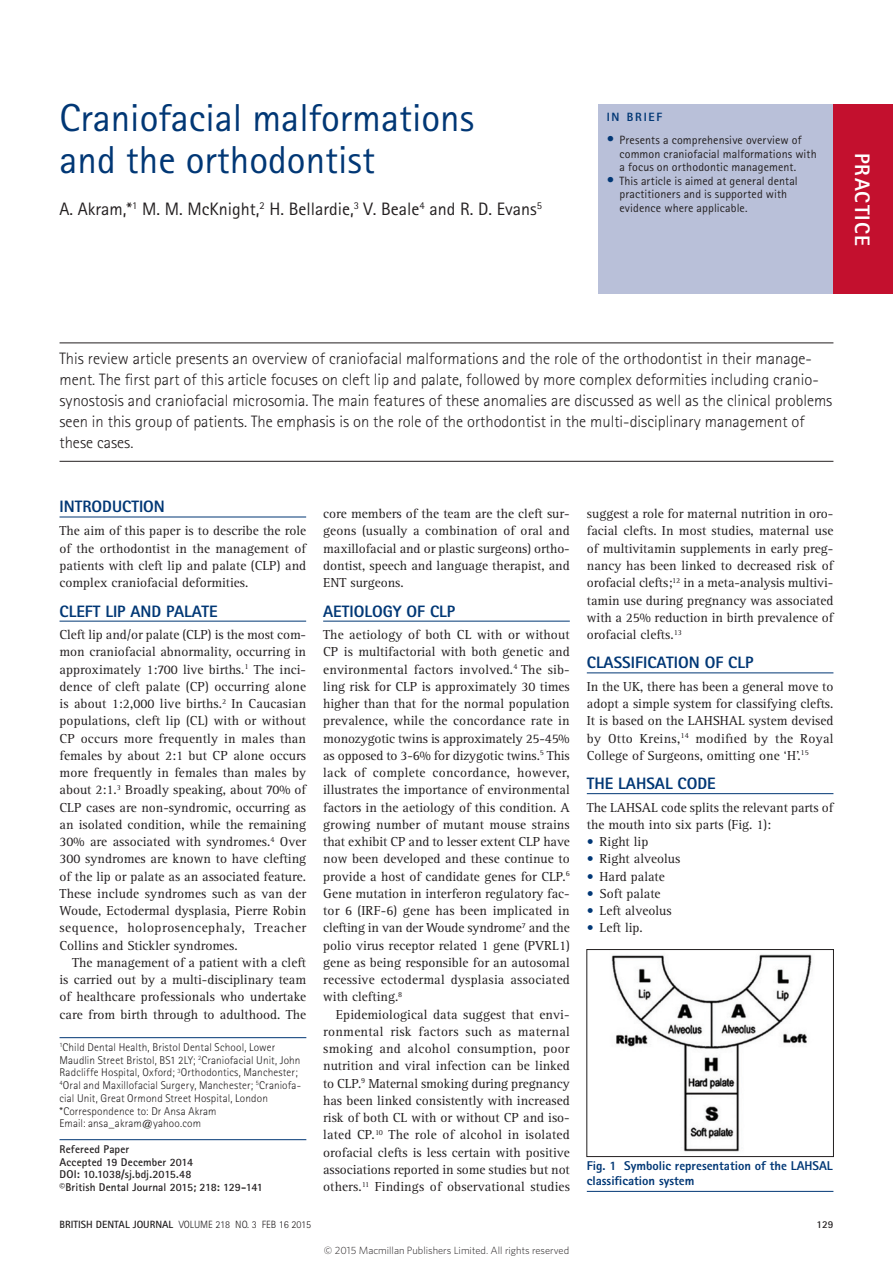
<style>
.page{position:relative;width:893px;height:1263px;background:#fff}
.page>*{position:absolute;margin:0;border:0;box-sizing:border-box;transform-origin:0 0}
.t1{font:39px/42px "Rotis Sans Serif Std";color:#013775}
.t2{font:800 21px "Rotis Sans Serif Std";letter-spacing:.055em;color:#fff}
.t3{font:18px "Rotis Sans Serif Std";color:#231f20}
.t4{font:16.5px/21px "Rotis Sans Serif Std Light 2";color:#231f20}
.t5{font:800 16.5px "Rotis Sans Serif Std";color:#013775}
.t6{font:13.5px/17.2px "Rotis Serif Std";color:#231f20;text-align:justify}
.t7{font:800 12.75px/15px "Rotis Sans Serif Std";color:#013775}
.t8{font:12px/13.5px "Rotis Sans Serif Std";letter-spacing:.01em;color:#231f20}
.t9{font:800 12px "Rotis Sans Serif Std";letter-spacing:.15em;color:#013775}
.t10{font:11.25px/12.8px "Rotis Sans Serif Std Light 2";letter-spacing:.01em;color:#231f20}
.t11{font:11.25px/12.8px "Rotis Sans Serif Std Bold 2";letter-spacing:.01em;color:#231f20}
.t12{font:300 10.5px "Whitney";color:#231f20}
.t13{font:300 10.5px "Rotis Sans Serif Std";color:#231f20}
.t14{font:10.5px "Rotis Sans Serif Std Bold 2";color:#231f20}
.s1{font-size:15px;color:#013775}
.s2{font-weight:700}
.s3{color:#013775}
</style>
<div class="page">
<hr style="left:323px;top:621px;width:247px;height:1px;background:#013775">
<hr style="left:60px;top:517px;width:246px;height:1px;background:#013775">
<hr style="left:60px;top:621px;width:246px;height:1px;background:#013775">
<hr style="left:60px;top:343px;width:773px;height:1px;background:#231f20">
<hr style="left:60px;top:461px;width:773px;height:1px;background:#231f20">
<hr style="left:587px;top:672px;width:246px;height:1px;background:#013775">
<hr style="left:587px;top:793px;width:246px;height:1px;background:#013775">
<div style="left:598px;top:104px;width:295px;height:190px;background:#b9c0d9"></div>
<div style="left:833px;top:104px;width:60px;height:190px;background:#c3102e"></div>
<hr style="left:60px;top:1037px;width:246px;height:1px;background:#013775">
<hr style="left:60px;top:1139px;width:246px;height:1px;background:#013775">
<img style="left:611px;top:954px;width:201px;height:198px">
<div style="left:587px;top:949px;width:247px;height:208px;border:1px solid #231f20"></div>
<hr style="left:587px;top:1191px;width:246px;height:1px;background:#013775">
<h1 class="t1" style="left:60px;top:97px;width:416px">Craniofacial malformations and the orthodontist</h1>
<h3 class="t3" style="left:60px;top:199px;width:484px">A. Akram,*<sup>1</sup> M. M. McKnight,<sup>2</sup> H. Bellardie,<sup>3</sup> V. Beale<sup>4</sup> and R. D. Evans<sup>5</sup></h3>
<p class="t9" style="left:607px;top:109px;width:57px">IN BRIEF</p>
<p class="t8" style="left:619px;top:133px;width:199px;text-indent:-13px"><span class="s1">•</span> Presents a comprehensive overview of common craniofacial malformations with a focus on orthodontic management.</p>
<p class="t8" style="left:619px;top:174px;width:180px;text-indent:-13px"><span class="s1">•</span> This article is aimed at general dental practitioners and is supported with evidence where applicable.</p>
<h2 class="t2" style="left:876px;top:153px;width:95px;rotate:90deg">PRACTICE</h2>
<p class="t4" style="left:60px;top:348px;width:774px">This review article presents an overview of craniofacial malformations and the role of the orthodontist in their manage&shy;ment. The first part of this article focuses on cleft lip and palate, followed by more complex deformities including cranio&shy;synostosis and craniofacial microsomia. The main features of these anomalies are discussed as well as the clinical problems seen in this group of patients. The emphasis is on the role of the orthodontist in the multi-disciplinary management of these cases.</p>
<p class="t5" style="left:60px;top:496px;width:107px">INTRODUCTION</p>
<p class="t6" style="left:60px;top:523px;width:248px">The aim of this paper is to describe the role of the orthodontist in the management of patients with cleft lip and palate (CLP) and complex craniofacial deformities.</p>
<p class="t5" style="left:60px;top:600px;width:160px">CLEFT LIP AND PALATE</p>
<p class="t6" style="left:60px;top:626px;width:248px">Cleft lip and/or palate (CLP) is the most com&shy;mon craniofacial abnormality, occurring in approximately 1:700 live births.<sup>1</sup> The inci&shy;dence of cleft palate (CP) occurring alone is about 1:2,000 live births.<sup>2</sup> In Caucasian populations, cleft lip (CL) with or without CP occurs more frequently in males than females by about 2:1 but CP alone occurs more frequently in females than males by about 2:1.<sup>3</sup> Broadly speaking, about 70% of CLP cases are non-syndromic, occurring as an isolated condition, while the remaining 30% are associated with syndromes.<sup>4</sup> Over 300 syndromes are known to have clefting of the lip or palate as an associated feature.<br>These include syndromes such as van der Woude, Ectodermal dysplasia, Pierre Robin sequence, holoprosencephaly, Treacher Collins and Stickler syndromes.</p>
<p class="t6" style="left:60px;top:954px;width:248px;text-indent:13px">The management of a patient with a cleft is carried out by a multi-disciplinary team of healthcare professionals who undertake care from birth through to adulthood. The</p>
<p class="t10" style="left:60px;top:1041px;width:243px"><sup>1</sup>Child Dental Health, Bristol Dental School, Lower Maudlin Street Bristol, BS1 2LY; <sup>2</sup>Craniofacial Unit, John Radcliffe Hospital, Oxford; <sup>3</sup>Orthodontics, Manchester; <sup>4</sup>Oral and Maxillofacial Surgery, Manchester; <sup>5</sup>Craniofa&shy;cial Unit, Great Ormond Street Hospital, London *Correspondence to: Dr Ansa Akram<br>Email: ansa_akram@yahoo.com</p>
<p class="t11" style="left:60px;top:1142px;width:205px">Refereed Paper<br>Accepted 19 December 2014<br>DOI: 10.1038/sj.bdj.2015.48<br>©British Dental Journal 2015; 218: 129-141</p>
<p class="t13" style="left:60px;top:1218px;width:253px"><span class="s2">BRITISH DENTAL JOURNAL</span> VOLUME 218 NO. 3 FEB 16 2015</p>
<p class="t6" style="left:323px;top:505px;width:248px">core members of the team are the cleft sur&shy;geons (usually a combination of oral and maxillofacial and or plastic surgeons) ortho&shy;dontist, speech and language therapist, and ENT surgeons.</p>
<p class="t5" style="left:323px;top:600px;width:133px">AETIOLOGY OF CLP</p>
<p class="t6" style="left:323px;top:626px;width:248px">The aetiology of both CL with or without CP is multifactorial with both genetic and environmental factors involved.<sup>4</sup> The sib&shy;ling risk for CLP is approximately 30 times higher than that for the normal population prevalence, while the concordance rate in monozygotic twins is approximately 25-45% as opposed to 3-6% for dizygotic twins.<sup>5</sup> This lack of complete concordance, however, illustrates the importance of environmental factors in the aetiology of this condition. A growing number of mutant mouse strains that exhibit CP and to lesser extent CLP have now been developed and these continue to provide a host of candidate genes for CLP.<sup>6<br></sup>Gene mutation in interferon regulatory fac&shy;tor 6 (IRF-6) gene has been implicated in clefting in van der Woude syndrome<sup>7</sup> and the polio virus receptor related 1 gene (PVRL1) gene as being responsible for an autosomal recessive ectodermal dysplasia associated with clefting.<sup>8</sup></p>
<p class="t6" style="left:323px;top:1006px;width:248px;text-indent:13px">Epidemiological data suggest that envi&shy;ronmental risk factors such as maternal smoking and alcohol consumption, poor nutrition and viral infection can be linked to CLP.<sup>9</sup> Maternal smoking during pregnancy has been linked consistently with increased risk of both CL with or without CP and iso&shy;lated CP.<sup>10</sup> The role of alcohol in isolated orofacial clefts is less certain with positive associations reported in some studies but not others.<sup>11</sup> Findings of observational studies</p>
<p class="t12" style="left:324px;top:1243px;width:247px">© 2015 Macmillan Publishers Limited. All rights reserved</p>
<p class="t6" style="left:587px;top:505px;width:248px">suggest a role for maternal nutrition in oro&shy;facial clefts. In most studies, maternal use of multivitamin supplements in early preg&shy;nancy has been linked to decreased risk of orofacial clefts;<sup>12</sup> in a meta-analysis multivi&shy;tamin use during pregnancy was associated with a 25% reduction in birth prevalence of orofacial clefts.<sup>13</sup></p>
<p class="t5" style="left:587px;top:652px;width:168px">CLASSIFICATION OF CLP</p>
<p class="t6" style="left:587px;top:678px;width:248px">In the UK, there has been a general move to adopt a simple system for classifying clefts.<br>It is based on the LAHSHAL system devised by Otto Kreins,<sup>14</sup> modified by the Royal College of Surgeons, omitting one ‘H’.<sup>15</sup></p>
<p class="t5" style="left:587px;top:773px;width:130px">THE LAHSAL CODE</p>
<p class="t6" style="left:587px;top:799px;width:248px">The LAHSAL code splits the relevant parts of the mouth into six parts (Fig. 1):</p>
<p class="t6" style="left:587px;top:833px;width:63px"><span class="s3">•</span> Right lip</p>
<p class="t6" style="left:587px;top:850px;width:95px"><span class="s3">•</span> Right alveolus</p>
<p class="t6" style="left:587px;top:868px;width:80px"><span class="s3">•</span> Hard palate</p>
<p class="t6" style="left:587px;top:885px;width:75px"><span class="s3">•</span> Soft palate</p>
<p class="t6" style="left:587px;top:902px;width:86px"><span class="s3">•</span> Left alveolus</p>
<p class="t6" style="left:587px;top:919px;width:58px"><span class="s3">•</span> Left lip.</p>
<p class="t7" style="left:587px;top:1157px;width:247px">Fig. 1 Symbolic representation of the LAHSAL classification system</p>
<p class="t14" style="left:816px;top:1217px;width:18px">129</p>
</div>
